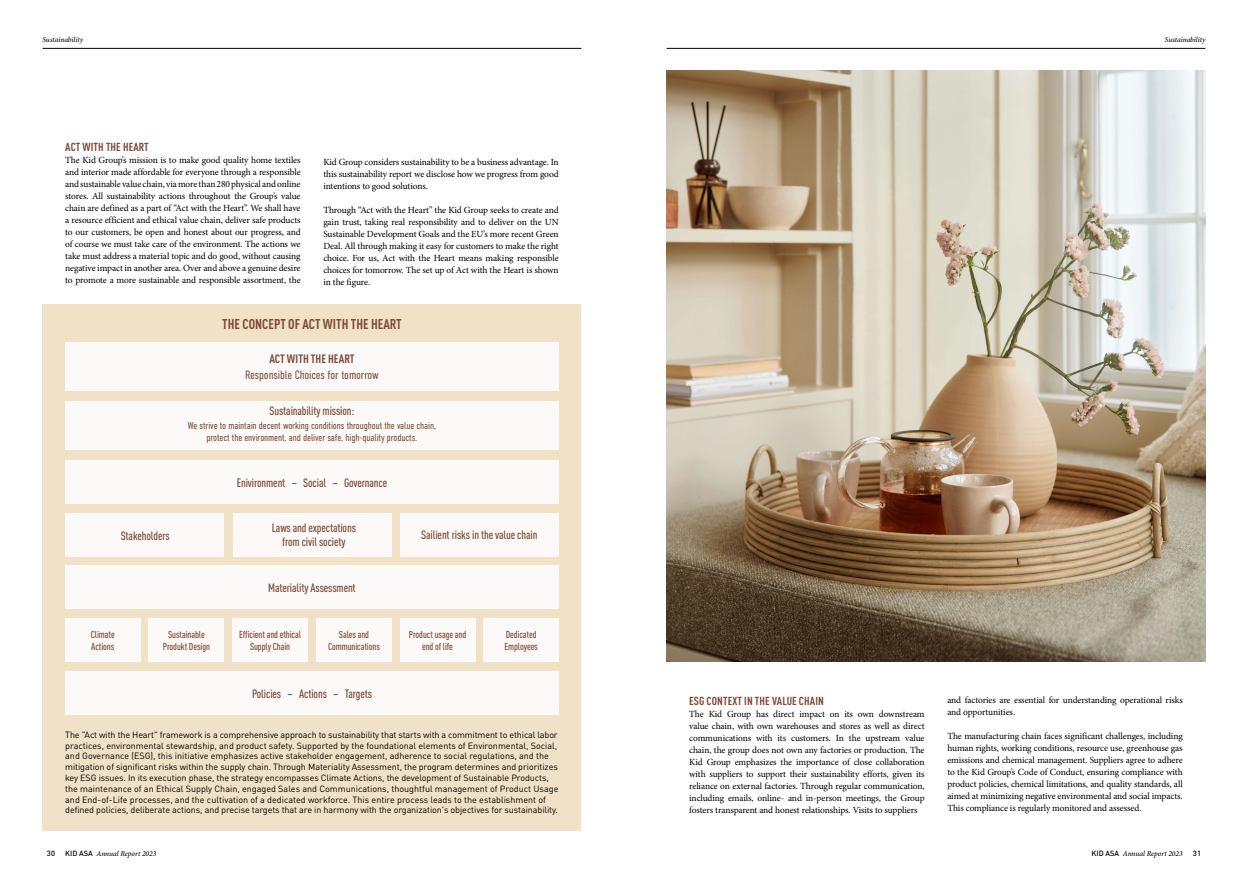
<style>
.page{position:relative;width:1248px;height:879px;background:#fff}
.page>*{position:absolute;margin:0;border:0;box-sizing:border-box;transform-origin:0 0}
.t1{font:700 condensed 14px "DINOT";color:#7c4936}
.t2{font:500 condensed 12px/14.4px "DINOT";letter-spacing:-.01em;color:#7c4936;text-align:center}
.t3{font:300 12px "DIN Condensed";letter-spacing:-.01em;color:#7c4936}
.t4{font:700 condensed 12px "DINOT";color:#7c4936}
.t5{font:700 condensed 11.5px "DINOT";letter-spacing:.01em;color:#7c4936}
.t6{font:500 condensed 10px/12px "DINOT";letter-spacing:-.01em;color:#7c4936;text-align:center}
.t7{font:300 10px/12px "DIN Condensed";letter-spacing:-.01em;color:#7c4936;text-align:center}
.t8{font:9.4px/12px "Minion Pro";letter-spacing:-.015em;color:#000;text-align:justify}
.t9{font:9px/10.8px "DINOT";letter-spacing:-.01em;color:#000}
.t10{font:italic 500 7.5px "Minion Pro";letter-spacing:-.01em;color:#000}
.t11{font:500 7.5px "DINOT";color:#000}
.s1{font-family:"DINOT";font-style:normal}
</style>
<div class="page">
<hr style="left:43px;top:48px;width:538px;height:1px;background:#000">
<hr style="left:666px;top:48px;width:539px;height:1px;background:#000">
<div style="left:43px;top:304px;width:538px;height:527px;background:#f1e1c6"></div>
<div style="left:65px;top:401px;width:493px;height:49px;background:#fcfaf8"></div>
<div style="left:65px;top:342px;width:493px;height:49px;background:#fcfaf8"></div>
<div style="left:65px;top:566px;width:493px;height:43px;background:#fcfaf8"></div>
<div style="left:65px;top:672px;width:493px;height:43px;background:#fcfaf8"></div>
<div style="left:65px;top:460px;width:493px;height:44px;background:#fcfaf8"></div>
<div style="left:65px;top:513px;width:159px;height:43px;background:#fcfaf8"></div>
<div style="left:65px;top:618px;width:75px;height:44px;background:#fcfaf8"></div>
<div style="left:232px;top:618px;width:75px;height:44px;background:#fcfaf8"></div>
<div style="left:400px;top:618px;width:75px;height:44px;background:#fcfaf8"></div>
<div style="left:149px;top:618px;width:75px;height:44px;background:#fcfaf8"></div>
<div style="left:316px;top:618px;width:75px;height:44px;background:#fcfaf8"></div>
<div style="left:483px;top:618px;width:75px;height:44px;background:#fcfaf8"></div>
<div style="left:232px;top:513px;width:159px;height:43px;background:#fcfaf8"></div>
<div style="left:400px;top:513px;width:158px;height:43px;background:#fcfaf8"></div>
<img style="left:666px;top:71px;width:539px;height:590px">
<p class="t10" style="left:43px;top:36px;width:42px">Sustainability</p>
<p class="t10" style="left:1164px;top:36px;width:42px">Sustainability</p>
<p class="t5" style="left:65px;top:139px;width:85px">ACT WITH THE HEART</p>
<p class="t8" style="left:65px;top:154px;width:237px">The Kid Group’s mission is to make good quality home textiles and interior made affordable for everyone through a responsible and sustainable value chain, via more than 280 physical and online stores. All sustainability actions throughout the Group’s value chain are defined as a part of “Act with the Heart”. We shall have a resource efficient and ethical value chain, deliver safe products to our customers, be open and honest about our progress, and of course we must take care of the environment. The actions we take must address a material topic and do good, without causing negative impact in another area. Over and above a genuine desire to promote a more sustainable and responsible assortment, the</p>
<p class="t8" style="left:323px;top:156px;width:237px">Kid Group considers sustainability to be a business advantage. In this sustainability report we disclose how we progress from good intentions to good solutions.</p>
<p class="t8" style="left:323px;top:204px;width:237px">Through “Act with the Heart” the Kid Group seeks to create and gain trust, taking real responsibility and to deliver on the UN Sustainable Development Goals and the EU’s more recent Green Deal. All through making it easy for customers to make the right choice. For us, Act with the Heart means making responsible choices for tomorrow. The set up of Act with the Heart is shown in the figure.</p>
<h1 class="t1" style="left:222px;top:315px;width:181px">THE CONCEPT OF ACT WITH THE HEART</h1>
<p class="t4" style="left:269px;top:351px;width:86px">ACT WITH THE HEART</p>
<p class="t3" style="left:245px;top:368px;width:135px">Responsible Choices for tomorrow</p>
<p class="t2" style="left:269px;top:404px;width:86px">Sustainability mission:</p>
<p class="t7" style="left:188px;top:420px;width:250px">We strive to maintain decent working conditions throughout the value chain, protect the environment, and deliver safe, high-quality products.</p>
<p class="t2" style="left:121px;top:528px;width:51px">Stakeholders</p>
<p class="t2" style="left:237px;top:475px;width:152px">Enivironment – Social – Governance</p>
<p class="t2" style="left:272px;top:520px;width:86px">Laws and expectations from civil society</p>
<p class="t2" style="left:421px;top:528px;width:118px">Sailient risks in the value chain</p>
<p class="t2" style="left:268px;top:580px;width:89px">Materiality Assessment</p>
<p class="t6" style="left:91px;top:628px;width:25px;text-align:left">Climate<br>Actions</p>
<p class="t6" style="left:239px;top:628px;width:63px">Efficient and ethical<br>Supply Chain</p>
<p class="t6" style="left:328px;top:628px;width:53px">Sales and<br>Communications</p>
<p class="t6" style="left:409px;top:628px;width:59px">Product usage and end of life</p>
<p class="t6" style="left:504px;top:628px;width:35px;text-align:left">Dedicated<br>Employees</p>
<p class="t6" style="left:163px;top:628px;width:49px">Sustainable<br>Produkt Design</p>
<p class="t2" style="left:252px;top:686px;width:121px">Policies – Actions – Targets</p>
<p class="t9" style="left:65px;top:729px;width:494px">The "Act with the Heart" framework is a comprehensive approach to sustainability that starts with a commitment to ethical labor practices, environmental stewardship, and product safety. Supported by the foundational elements of Environmental, Social, and Governance (ESG), this initiative emphasizes active stakeholder engagement, adherence to social regulations, and the mitigation of significant risks within the supply chain. Through Materiality Assessment, the program determines and prioritizes key ESG issues. In its execution phase, the strategy encompasses Climate Actions, the development of Sustainable Products, the maintenance of an Ethical Supply Chain, engaged Sales and Communications, thoughtful management of Product Usage and End-of-Life processes, and the cultivation of a dedicated workforce. This entire process leads to the establishment of defined policies, deliberate actions, and precise targets that are in harmony with the organization's objectives for sustainability.</p>
<p class="t5" style="left:689px;top:694px;width:136px">ESG CONTEXT IN THE VALUE CHAIN</p>
<p class="t8" style="left:689px;top:708px;width:237px">The Kid Group has direct impact on its own downstream value chain, with own warehouses and stores as well as direct communications with its customers. In the upstream value chain, the group does not own any factories or production. The Kid Group emphasizes the importance of close collaboration with suppliers to support their sustainability efforts, given its reliance on external factories. Through regular communication, including emails, online- and in-person meetings, the Group fosters transparent and honest relationships. Visits to suppliers</p>
<p class="t8" style="left:947px;top:694px;width:237px">and factories are essential for understanding operational risks and opportunities.</p>
<p class="t8" style="left:947px;top:730px;width:237px">The manufacturing chain faces significant challenges, including human rights, working conditions, resource use, greenhouse gas emissions and chemical management. Suppliers agree to adhere to the Kid Group’s Code of Conduct, ensuring compliance with product policies, chemical limitations, and quality standards, all aimed at minimizing negative environmental and social impacts.<br>This compliance is regularly monitored and assessed.</p>
<p class="t11" style="left:47px;top:849px;width:10px">30</p>
<p class="t10" style="left:65px;top:849px;width:93px"><span class="s1">KID ASA</span> Annual Report 2023</p>
<p class="t10" style="left:1091px;top:849px;width:93px"><span class="s1">KID ASA</span> Annual Report 2023</p>
<p class="t11" style="left:1192px;top:849px;width:10px">31</p>
</div>
